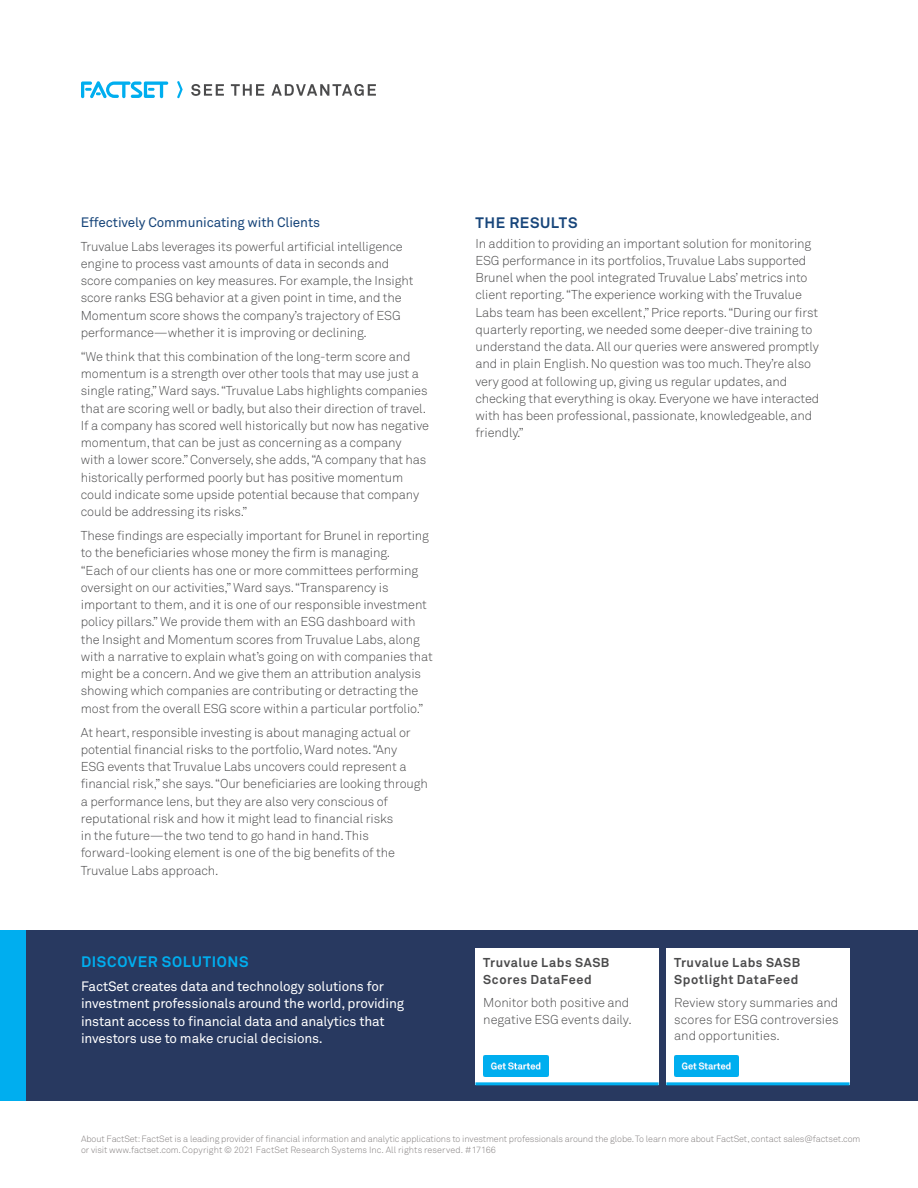
<style>
.page{position:relative;width:918px;height:1188px;background:#fff}
.page>*{position:absolute;margin:0;border:0;box-sizing:border-box;transform-origin:0 0}
.t1{font:700 15px "Akkurat Pro";letter-spacing:.04em;color:#00aeef}
.t2{font:700 15px "Akkurat Pro";letter-spacing:.045em;color:#17457a}
.t3{font:13.5px/17.2px "Akkurat Pro";letter-spacing:-.01em;color:#fff}
.t4{font:13.5px "Akkurat Pro";letter-spacing:-.01em;color:#17457a}
.t5{font:12.75px/17.2px "Akkurat Light Pro";letter-spacing:-.01em;color:#4b4b4c}
.t6{font:700 12.75px/16.5px "Akkurat Pro";letter-spacing:.04em;color:#4b4b4c}
.t7{font:9px/11.2px "Akkurat Light Pro";letter-spacing:-.01em;color:#837f7f}
</style>
<div class="page">
<svg style="left:191px;top:84px;width:33px;height:12px"></svg>
<svg style="left:231px;top:84px;width:33px;height:12px"></svg>
<svg style="left:271px;top:84px;width:105px;height:12px"></svg>
<svg style="left:81px;top:81px;width:87px;height:17px"></svg>
<svg style="left:177px;top:81px;width:6px;height:17px"></svg>
<div style="left:1px;top:930px;width:917px;height:171px;background:#283960"></div>
<div style="left:0;top:930px;width:26px;height:171px;background:#00aeef"></div>
<div style="left:475px;top:949px;width:184px;height:136px;background:#fff"></div>
<hr style="left:475px;top:1082px;width:184px;height:3px;background:#00aeef">
<div style="left:666px;top:949px;width:184px;height:136px;background:#fff"></div>
<hr style="left:666px;top:1082px;width:184px;height:3px;background:#00aeef">
<img style="left:483px;top:1055px;width:65px;height:22px">
<img style="left:674px;top:1055px;width:65px;height:22px">
<p class="t4" style="left:81px;top:214px;width:241px">Effectively Communicating with Clients</p>
<p class="t5" style="left:81px;top:238px;width:334px">Truvalue Labs leverages its powerful artificial intelligence engine to process vast amounts of data in seconds and score companies on key measures. For example, the Insight score ranks ESG behavior at a given point in time, and the Momentum score shows the company’s trajectory of ESG performance—whether it is improving or declining.</p>
<p class="t5" style="left:81px;top:348px;width:350px">“We think that this combination of the long-term score and momentum is a strength over other tools that may use just a single rating,” Ward says. “Truvalue Labs highlights companies that are scoring well or badly, but also their direction of travel.<br>If a company has scored well historically but now has negative momentum, that can be just as concerning as a company with a lower score.” Conversely, she adds, “A company that has historically performed poorly but has positive momentum could indicate some upside potential because that company could be addressing its risks.”</p>
<p class="t5" style="left:81px;top:527px;width:353px">These findings are especially important for Brunel in reporting to the beneficiaries whose money the firm is managing.<br>“Each of our clients has one or more committees performing oversight on our activities,” Ward says. “Transparency is important to them, and it is one of our responsible investment policy pillars.” We provide them with an ESG dashboard with the Insight and Momentum scores from Truvalue Labs, along with a narrative to explain what’s going on with companies that might be a concern. And we give them an attribution analysis showing which companies are contributing or detracting the most from the overall ESG score within a particular portfolio.”</p>
<p class="t5" style="left:81px;top:724px;width:349px">At heart, responsible investing is about managing actual or potential financial risks to the portfolio, Ward notes. “Any<br>ESG events that Truvalue Labs uncovers could represent a financial risk,” she says. “Our beneficiaries are looking through a performance lens, but they are also very conscious of reputational risk and how it might lead to financial risks<br>in the future—the two tend to go hand in hand. This forward-looking element is one of the big benefits of the Truvalue Labs approach.</p>
<p class="t1" style="left:81px;top:952px;width:169px">DISCOVER SOLUTIONS</p>
<p class="t3" style="left:81px;top:978px;width:325px">FactSet creates data and technology solutions for investment professionals around the world, providing instant access to financial data and analytics that investors use to make crucial decisions.</p>
<p class="t2" style="left:476px;top:213px;width:104px">THE RESULTS</p>
<p class="t5" style="left:475px;top:235px;width:345px">In addition to providing an important solution for monitoring ESG performance in its portfolios, Truvalue Labs supported Brunel when the pool integrated Truvalue Labs’ metrics into client reporting. “The experience working with the Truvalue Labs team has been excellent,” Price reports. “During our first quarterly reporting, we needed some deeper-dive training to understand the data. All our queries were answered promptly and in plain English. No question was too much. They’re also very good at following up, giving us regular updates, and checking that everything is okay. Everyone we have interacted with has been professional, passionate, knowledgeable, and friendly.”</p>
<p class="t6" style="left:483px;top:954px;width:128px">Truvalue Labs SASB<br>Scores DataFeed</p>
<p class="t5" style="left:483px;top:995px;width:150px;line-height:16.5px">Monitor both positive and negative ESG events daily.</p>
<p class="t6" style="left:674px;top:954px;width:128px">Truvalue Labs SASB<br>Spotlight DataFeed</p>
<p class="t5" style="left:674px;top:995px;width:166px;line-height:16.5px;text-align:justify">Review story summaries and scores for ESG controversies and opportunities.</p>
<p class="t7" style="left:81px;top:1134px;width:781px">About FactSet: FactSet is a leading provider of financial information and analytic applications to investment professionals around the globe. To learn more about FactSet, contact sales@factset.com or visit www.factset.com. Copyright © 2021 FactSet Research Systems Inc. All rights reserved. #17166</p>
</div>
